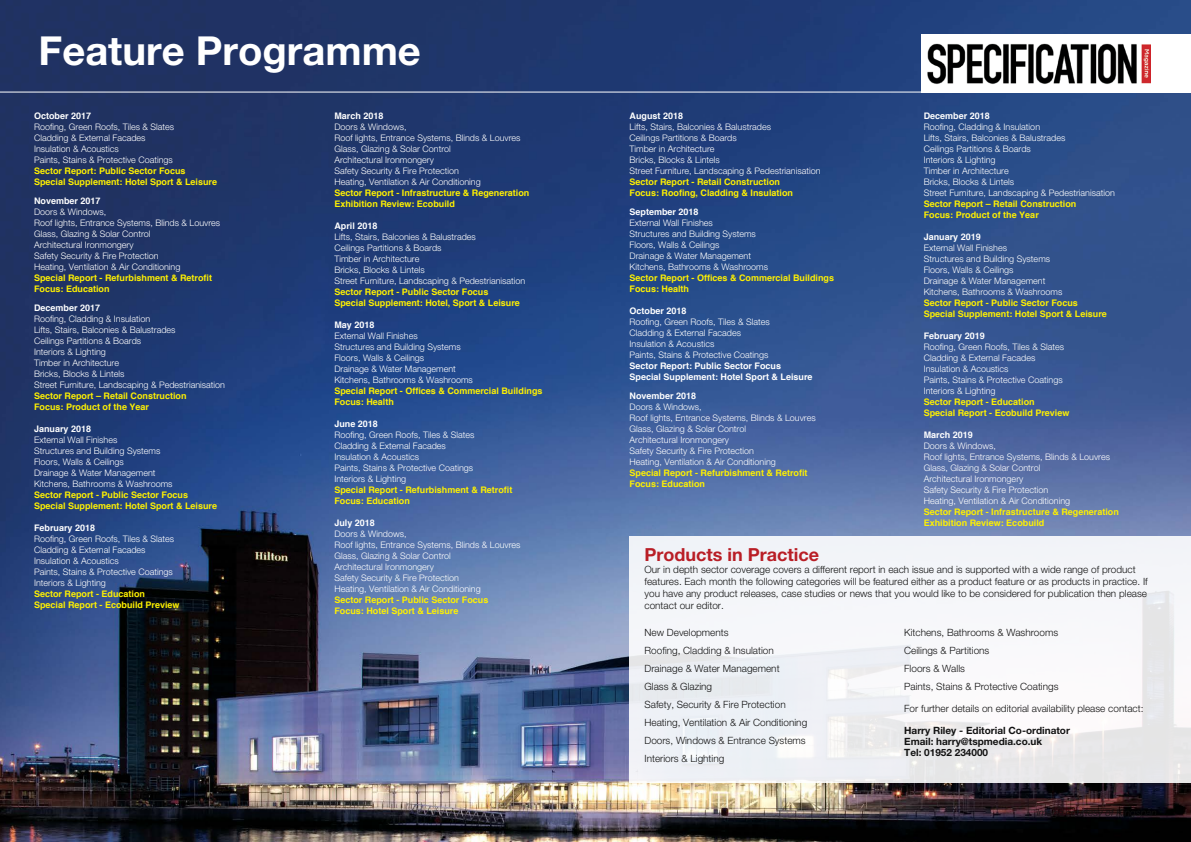
<style>
.page{position:relative;width:1191px;height:842px;background:#fff}
.page>*{position:absolute;margin:0;border:0;box-sizing:border-box;transform-origin:0 0}
.t1{font:700 40px "Helvetica Neue";color:#fff}
.t2{font:700 18px "Helvetica Neue";color:#b91e26}
.t3{font:300 10px/18px "Helvetica Neue";color:#121212}
.t4{font:700 10px/11px "Helvetica Neue";color:#121212}
.t5{font:italic 300 10px "Helvetica Neue";color:#121212}
.t6{font:300 9px/11px "Helvetica Neue";color:#fff}
.t7{font:700 9px/11px "Helvetica";color:#fff100}
.t8{font:700 9px/11px "Helvetica";color:#fff}
</style>
<div class="page">
<img style="left:0;top:0;width:1191px;height:842px">
<hr style="left:0;top:92px;width:1191px;height:1px;background:#fff">
<div style="left:629px;top:536px;width:562px;height:247px;background:linear-gradient(to bottom,#f6f7fb,#eeeef0)"></div>
<div style="left:921px;top:34px;width:270px;height:59px;background:#fff"></div>
<img style="left:927px;top:43px;width:223px;height:41px">
<h1 class="t1" style="left:39px;top:26px;width:384px">Feature Programme</h1>
<p class="t8" style="left:34px;top:110px;width:59px">October 2017</p>
<p class="t6" style="left:34px;top:121px;width:142px">Roofing, Green Roofs, Tiles &amp; Slates<br>Cladding &amp; External Facades<br>Insulation &amp; Acoustics<br>Paints, Stains &amp; Protective Coatings</p>
<p class="t7" style="left:34px;top:165px;width:185px">Sector Report: Public Sector Focus<br>Special Supplement: Hotel Sport &amp; Leisure</p>
<p class="t8" style="left:34px;top:195px;width:68px">November 2017</p>
<p class="t6" style="left:34px;top:206px;width:188px">Doors &amp; Windows,<br>Roof lights, Entrance Systems, Blinds &amp; Louvres Glass, Glazing &amp; Solar Control<br>Architectural Ironmongery<br>Safety Security &amp; Fire Protection<br>Heating, Ventilation &amp; Air Conditioning</p>
<p class="t7" style="left:34px;top:272px;width:180px">Special Report - Refurbishment &amp; Retrofit<br>Focus: Education</p>
<p class="t8" style="left:34px;top:302px;width:68px">December 2017</p>
<p class="t6" style="left:34px;top:313px;width:193px">Roofing, Cladding &amp; Insulation<br>Lifts, Stairs, Balconies &amp; Balustrades<br>Ceilings Partitions &amp; Boards<br>Interiors &amp; Lighting<br>Timber in Architecture<br>Bricks, Blocks &amp; Lintels<br>Street Furniture, Landscaping &amp; Pedestrianisation</p>
<p class="t7" style="left:34px;top:390px;width:154px">Sector Report – Retail Construction<br>Focus: Product of the Year</p>
<p class="t8" style="left:34px;top:423px;width:59px">January 2018</p>
<p class="t6" style="left:34px;top:434px;width:140px">External Wall Finishes<br>Structures and Building Systems<br>Floors, Walls &amp; Ceilings<br>Drainage &amp; Water Management<br>Kitchens, Bathrooms &amp; Washrooms</p>
<p class="t7" style="left:34px;top:489px;width:185px">Sector Report - Public Sector Focus<br>Special Supplement: Hotel Sport &amp; Leisure</p>
<p class="t8" style="left:34px;top:522px;width:63px">February 2018</p>
<p class="t6" style="left:34px;top:533px;width:142px">Roofing, Green Roofs, Tiles &amp; Slates<br>Cladding &amp; External Facades<br>Insulation &amp; Acoustics<br>Paints, Stains &amp; Protective Coatings<br>Interiors &amp; Lighting</p>
<p class="t7" style="left:34px;top:588px;width:147px">Sector Report - Education<br>Special Report - Ecobuild Preview</p>
<p class="t8" style="left:334px;top:110px;width:51px">March 2018</p>
<p class="t6" style="left:334px;top:121px;width:188px">Doors &amp; Windows,<br>Roof lights, Entrance Systems, Blinds &amp; Louvres Glass, Glazing &amp; Solar Control<br>Architectural Ironmongery<br>Safety Security &amp; Fire Protection<br>Heating, Ventilation &amp; Air Conditioning</p>
<p class="t7" style="left:334px;top:187px;width:197px">Sector Report - Infrastructure &amp; Regeneration<br>Exhibition Review: Ecobuild</p>
<p class="t8" style="left:334px;top:220px;width:45px">April 2018</p>
<p class="t6" style="left:334px;top:231px;width:193px">Lifts, Stairs, Balconies &amp; Balustrades<br>Ceilings Partitions &amp; Boards<br>Timber in Architecture<br>Bricks, Blocks &amp; Lintels<br>Street Furniture, Landscaping &amp; Pedestrianisation</p>
<p class="t7" style="left:334px;top:286px;width:187px">Sector Report - Public Sector Focus<br>Special Supplement: Hotel, Sport &amp; Leisure</p>
<p class="t8" style="left:334px;top:319px;width:42px">May 2018</p>
<p class="t6" style="left:334px;top:330px;width:140px">External Wall Finishes<br>Structures and Building Systems<br>Floors, Walls &amp; Ceilings<br>Drainage &amp; Water Management<br>Kitchens, Bathrooms &amp; Washrooms</p>
<p class="t7" style="left:334px;top:385px;width:210px">Special Report - Offices &amp; Commercial Buildings<br>Focus: Health</p>
<p class="t8" style="left:334px;top:418px;width:45px">June 2018</p>
<p class="t6" style="left:334px;top:429px;width:142px">Roofing, Green Roofs, Tiles &amp; Slates<br>Cladding &amp; External Facades<br>Insulation &amp; Acoustics<br>Paints, Stains &amp; Protective Coatings<br>Interiors &amp; Lighting</p>
<p class="t7" style="left:334px;top:484px;width:180px">Special Report - Refurbishment &amp; Retrofit<br>Focus: Education</p>
<p class="t8" style="left:334px;top:517px;width:42px">July 2018</p>
<p class="t6" style="left:334px;top:528px;width:188px">Doors &amp; Windows,<br>Roof lights, Entrance Systems, Blinds &amp; Louvres Glass, Glazing &amp; Solar Control<br>Architectural Ironmongery<br>Safety Security &amp; Fire Protection<br>Heating, Ventilation &amp; Air Conditioning</p>
<p class="t7" style="left:334px;top:594px;width:156px">Sector Report - Public Sector Focus<br>Focus: Hotel Sport &amp; Leisure</p>
<p class="t8" style="left:629px;top:110px;width:55px">August 2018</p>
<p class="t6" style="left:629px;top:121px;width:193px">Lifts, Stairs, Balconies &amp; Balustrades<br>Ceilings Partitions &amp; Boards<br>Timber in Architecture<br>Bricks, Blocks &amp; Lintels<br>Street Furniture, Landscaping &amp; Pedestrianisation</p>
<p class="t7" style="left:629px;top:176px;width:165px">Sector Report - Retail Construction<br>Focus: Roofing, Cladding &amp; Insulation</p>
<p class="t8" style="left:629px;top:206px;width:71px">September 2018</p>
<p class="t6" style="left:629px;top:217px;width:140px">External Wall Finishes<br>Structures and Building Systems<br>Floors, Walls &amp; Ceilings<br>Drainage &amp; Water Management<br>Kitchens, Bathrooms &amp; Washrooms</p>
<p class="t7" style="left:629px;top:272px;width:206px">Sector Report - Offices &amp; Commercial Buildings<br>Focus: Health</p>
<p class="t8" style="left:629px;top:305px;width:59px">October 2018</p>
<p class="t6" style="left:629px;top:316px;width:142px">Roofing, Green Roofs, Tiles &amp; Slates<br>Cladding &amp; External Facades<br>Insulation &amp; Acoustics<br>Paints, Stains &amp; Protective Coatings</p>
<p class="t8" style="left:629px;top:360px;width:185px">Sector Report: Public Sector Focus<br>Special Supplement: Hotel Sport &amp; Leisure</p>
<p class="t8" style="left:629px;top:390px;width:68px">November 2018</p>
<p class="t6" style="left:629px;top:401px;width:188px">Doors &amp; Windows,<br>Roof lights, Entrance Systems, Blinds &amp; Louvres Glass, Glazing &amp; Solar Control<br>Architectural Ironmongery<br>Safety Security &amp; Fire Protection<br>Heating, Ventilation &amp; Air Conditioning</p>
<p class="t7" style="left:629px;top:467px;width:180px">Special Report - Refurbishment &amp; Retrofit<br>Focus: Education</p>
<p class="t8" style="left:923px;top:110px;width:68px">December 2018</p>
<p class="t6" style="left:923px;top:121px;width:193px">Roofing, Cladding &amp; Insulation<br>Lifts, Stairs, Balconies &amp; Balustrades<br>Ceilings Partitions &amp; Boards<br>Interiors &amp; Lighting<br>Timber in Architecture<br>Bricks, Blocks &amp; Lintels<br>Street Furniture, Landscaping &amp; Pedestrianisation</p>
<p class="t7" style="left:923px;top:198px;width:154px">Sector Report – Retail Construction<br>Focus: Product of the Year</p>
<p class="t8" style="left:923px;top:231px;width:59px">January 2019</p>
<p class="t6" style="left:923px;top:242px;width:140px">External Wall Finishes<br>Structures and Building Systems<br>Floors, Walls &amp; Ceilings<br>Drainage &amp; Water Management<br>Kitchens, Bathrooms &amp; Washrooms</p>
<p class="t7" style="left:923px;top:297px;width:185px">Sector Report - Public Sector Focus<br>Special Supplement: Hotel Sport &amp; Leisure</p>
<p class="t8" style="left:923px;top:330px;width:63px">February 2019</p>
<p class="t6" style="left:923px;top:341px;width:142px">Roofing, Green Roofs, Tiles &amp; Slates<br>Cladding &amp; External Facades<br>Insulation &amp; Acoustics<br>Paints, Stains &amp; Protective Coatings<br>Interiors &amp; Lighting</p>
<p class="t7" style="left:923px;top:396px;width:147px">Sector Report - Education<br>Special Report - Ecobuild Preview</p>
<p class="t8" style="left:923px;top:429px;width:51px">March 2019</p>
<p class="t6" style="left:923px;top:440px;width:188px">Doors &amp; Windows,<br>Roof lights, Entrance Systems, Blinds &amp; Louvres Glass, Glazing &amp; Solar Control<br>Architectural Ironmongery<br>Safety Security &amp; Fire Protection<br>Heating, Ventilation &amp; Air Conditioning</p>
<p class="t7" style="left:923px;top:506px;width:197px">Sector Report - Infrastructure &amp; Regeneration<br>Exhibition Review: Ecobuild</p>
<h2 class="t2" style="left:644px;top:544px;width:176px">Products in Practice</h2>
<p class="t3" style="left:644px;top:563px;width:505px;line-height:12px">Our in depth sector coverage covers a different report in each issue and is supported with a wide range of product features. Each month the following categories will be featured either as a product feature or as products in practice. If you have any product releases, case studies or news that you would like to be considered for publication then please contact our editor.</p>
<p class="t3" style="left:644px;top:623px;width:164px">New Developments<br>Roofing, Cladding &amp; Insulation<br>Drainage &amp; Water Management<br>Glass &amp; Glazing<br>Safety, Security &amp; Fire Protection<br>Heating, Ventilation &amp; Air Conditioning<br>Doors, Windows &amp; Entrance Systems<br>Interiors &amp; Lighting</p>
<p class="t3" style="left:904px;top:623px;width:156px">Kitchens, Bathrooms &amp; Washrooms<br>Ceilings &amp; Partitions<br>Floors &amp; Walls<br>Paints, Stains &amp; Protective Coatings</p>
<p class="t3" style="left:904px;top:699px;width:241px">For further details on editorial availability please contact:</p>
<p class="t4" style="left:904px;top:725px;width:167px">Harry Riley - Editorial Co-ordinator<br>Email: harry@tspmedia.co.uk<br>Tel: 01952 234000</p>
<p class="t5" style="left:1036px;top:806px;width:122px">Image courtesy of Kingspan</p>
</div>
